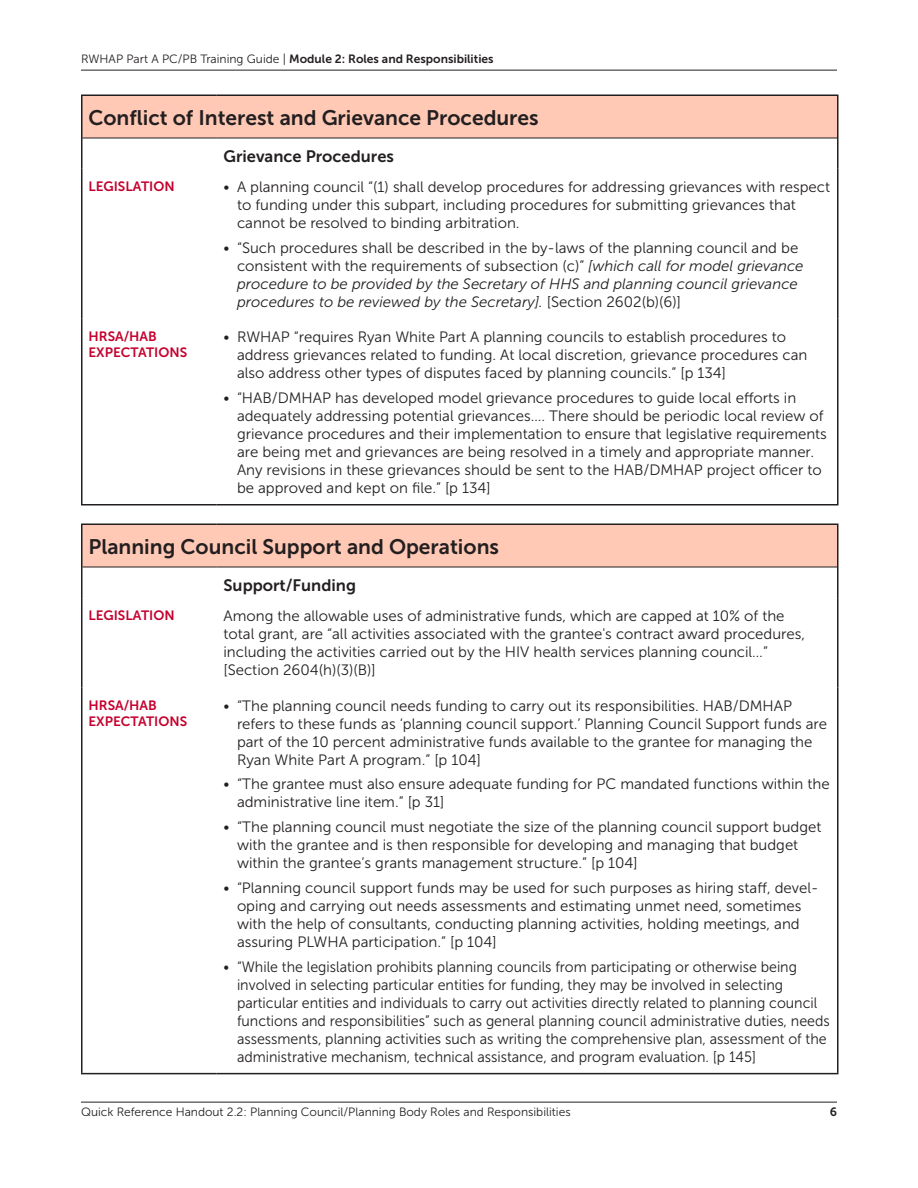
<style>
.page{position:relative;width:918px;height:1188px;background:#fff}
.page>*{position:absolute;margin:0;border:0;box-sizing:border-box;transform-origin:0 0}
.t1{font:21px "Museo Sans 700";color:#231f20}
.table__header{font:16.5px "Museo Sans 700";color:#231f20}
.table__main{font:15px/18px "Museo Sans 300";color:#231f20}
.table__main-2{font:15px/18px "Museo Sans 300";color:#231f20;scale:.95 1}
.table__h2{font:13.5px/16.2px "Museo Sans 700";color:#c5002e}
.t2{font:12px "Museo Sans 300";color:#231f20}
.t3{font:12px "Museo Sans 700";color:#231f20}
.s1{font-family:"Museo Sans 300"}
.s2{font-style:italic}
</style>
<div class="page">
<hr style="left:81px;top:1102px;width:756px;height:1px;background:#231f20">
<hr style="left:81px;top:70px;width:756px;height:1px;background:#231f20">
<div style="left:82px;top:95px;width:756px;height:43px;background:#ffc9b6"></div>
<hr style="left:82px;top:138px;width:135px;height:1px;background:#231f20">
<hr style="left:217px;top:138px;width:620px;height:1px;background:#231f20">
<hr style="left:81px;top:94px;width:136px;height:2px;background:#231f20">
<hr style="left:81px;top:96px;width:1px;height:42px;background:#231f20">
<hr style="left:217px;top:94px;width:621px;height:2px;background:#231f20">
<hr style="left:837px;top:96px;width:1px;height:42px;background:#231f20">
<hr style="left:81px;top:138px;width:1px;height:31px;background:#231f20">
<hr style="left:837px;top:138px;width:1px;height:31px;background:#231f20">
<hr style="left:81px;top:169px;width:1px;height:150px;background:#231f20">
<hr style="left:837px;top:169px;width:1px;height:150px;background:#231f20">
<hr style="left:81px;top:319px;width:1px;height:185px;background:#231f20">
<hr style="left:837px;top:319px;width:1px;height:185px;background:#231f20">
<hr style="left:81px;top:504px;width:136px;height:2px;background:#231f20">
<hr style="left:217px;top:504px;width:621px;height:2px;background:#231f20">
<div style="left:82px;top:524px;width:756px;height:43px;background:#ffc9b6"></div>
<hr style="left:82px;top:567px;width:135px;height:1px;background:#231f20">
<hr style="left:217px;top:567px;width:620px;height:1px;background:#231f20">
<hr style="left:81px;top:1073px;width:136px;height:1px;background:#231f20">
<hr style="left:217px;top:1073px;width:621px;height:1px;background:#231f20">
<hr style="left:81px;top:567px;width:1px;height:31px;background:#231f20">
<hr style="left:837px;top:567px;width:1px;height:31px;background:#231f20">
<hr style="left:81px;top:598px;width:1px;height:89px;background:#231f20">
<hr style="left:837px;top:598px;width:1px;height:89px;background:#231f20">
<hr style="left:81px;top:687px;width:1px;height:386px;background:#231f20">
<hr style="left:837px;top:687px;width:1px;height:386px;background:#231f20">
<hr style="left:81px;top:524px;width:136px;height:1px;background:#231f20">
<hr style="left:81px;top:525px;width:1px;height:42px;background:#231f20">
<hr style="left:217px;top:524px;width:621px;height:1px;background:#231f20">
<hr style="left:837px;top:525px;width:1px;height:42px;background:#231f20">
<p class="t3" style="left:81px;top:52px;width:414px"><span class="s1">RWHAP Part A PC/PB Training Guide |</span> Module 2: Roles and Responsibilities</p>
<p class="t1" style="left:88px;top:106px;width:452px">Conflict of Interest and Grievance Procedures</p>
<p class="table__header" style="left:224px;top:147px;width:172px">Grievance Procedures</p>
<p class="table__h2" style="left:88px;top:178px;width:88px">LEGISLATION</p>
<p class="table__main" style="left:237px;top:178px;width:595px;text-indent:-14px">• A planning council “(1) shall develop procedures for addressing grievances with respect to funding under this subpart, including procedures for submitting grievances that cannot be resolved to binding arbitration.</p>
<p class="table__main" style="left:237px;top:239px;width:568px;text-indent:-14px">• “Such procedures shall be described in the by-laws of the planning council and be consistent with the requirements of subsection (c)” <span class="s2">[which call for model grievance procedure to be provided by the Secretary of HHS and planning council grievance procedures to be reviewed by the Secretary].</span> [Section 2602(b)(6)]</p>
<p class="table__h2" style="left:88px;top:328px;width:100px">HRSA/HAB<br>EXPECTATIONS</p>
<p class="table__main" style="left:237px;top:328px;width:572px;text-indent:-14px">• RWHAP “requires Ryan White Part A planning councils to establish procedures to address grievances related to funding. At local discretion, grievance procedures can also address other types of disputes faced by planning councils.” [p 134]</p>
<p class="table__main" style="left:237px;top:389px;width:591px;text-indent:-14px">• “HAB/DMHAP has developed model grievance procedures to guide local efforts in adequately addressing potential grievances…. There should be periodic local review of grievance procedures and their implementation to ensure that legislative requirements are being met and grievances are being resolved in a timely and appropriate manner.<br>Any revisions in these grievances should be sent to the HAB/DMHAP project officer to be approved and kept on file.” [p 134]</p>
<p class="t1" style="left:88px;top:535px;width:412px">Planning Council Support and Operations</p>
<p class="table__header" style="left:224px;top:576px;width:134px">Support/Funding</p>
<p class="table__h2" style="left:88px;top:607px;width:88px">LEGISLATION</p>
<p class="table__main" style="left:224px;top:607px;width:583px">Among the allowable uses of administrative funds, which are capped at 10% of the total grant, are “all activities associated with the grantee's contract award procedures, including the activities carried out by the HIV health services planning council…”</p>
<p class="table__main" style="left:224px;top:661px;width:154px">[Section 2604(h)(3)(B)]</p>
<p class="table__h2" style="left:88px;top:697px;width:100px">HRSA/HAB<br>EXPECTATIONS</p>
<p class="table__main" style="left:237px;top:697px;width:592px;text-indent:-14px">• “The planning council needs funding to carry out its responsibilities. HAB/DMHAP refers to these funds as ‘planning council support.’ Planning Council Support funds are part of the 10 percent administrative funds available to the grantee for managing the Ryan White Part A program.” [p 104]</p>
<p class="table__main" style="left:237px;top:775px;width:594px;text-indent:-14px">• “The grantee must also ensure adequate funding for PC mandated functions within the administrative line item.” [p 31]</p>
<p class="table__main" style="left:237px;top:818px;width:586px;text-indent:-14px">• “The planning council must negotiate the size of the planning council support budget with the grantee and is then responsible for developing and managing that budget within the grantee’s grants management structure.” [p 104]</p>
<p class="table__main" style="left:237px;top:879px;width:583px;text-indent:-14px">• “Planning council support funds may be used for such purposes as hiring staff, devel&shy;oping and carrying out needs assessments and estimating unmet need, sometimes with the help of consultants, conducting planning activities, holding meetings, and assuring PLWHA participation.” [p 104]</p>
<p class="table__main-2" style="left:237px;top:958px;width:626px;text-indent:-14px">• “While the legislation prohibits planning councils from participating or otherwise being involved in selecting particular entities for funding, they may be involved in selecting particular entities and individuals to carry out activities directly related to planning council functions and responsibilities” such as general planning council administrative duties, needs assessments, planning activities such as writing the comprehensive plan, assessment of the administrative mechanism, technical assistance, and program evaluation. [p 145]</p>
<p class="t2" style="left:81px;top:1105px;width:491px">Quick Reference Handout 2.2: Planning Council/Planning Body Roles and Responsibilities</p>
<p class="t3" style="left:830px;top:1105px;width:9px">6</p>
</div>
